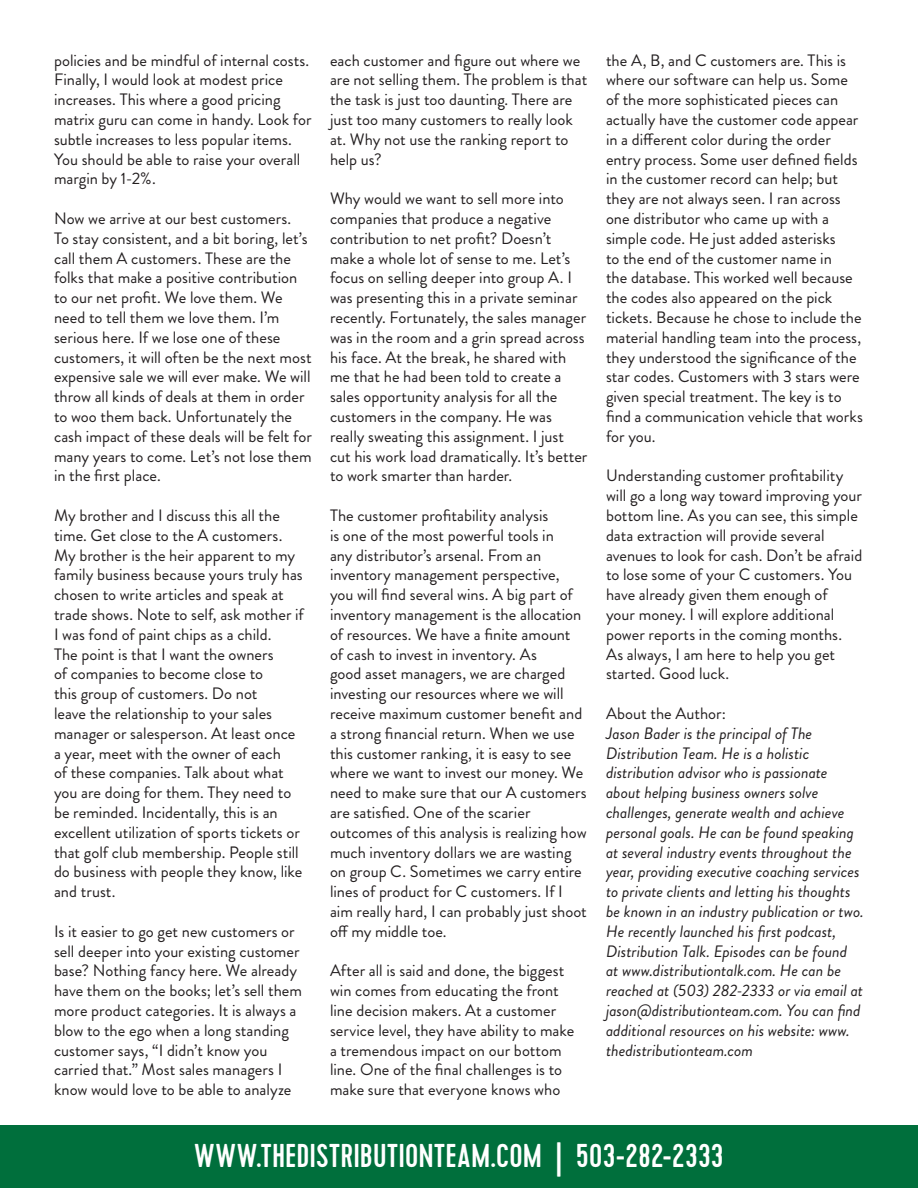
<style>
.page{position:relative;width:918px;height:1188px;background:#fff}
.page>*{position:absolute;margin:0;border:0;box-sizing:border-box;transform-origin:0 0}
.t1{font:500 33px "Cervo";letter-spacing:.005em;color:#fff}
.t2{font:16.5px/19.8px "Brandon Grotesque";color:#231f20}
.t3{font:italic 16.5px/19.8px "Brandon Grotesque";color:#231f20}
</style>
<div class="page">
<div style="left:0;top:1126px;width:918px;height:62px;background:#006f3c"></div>
<p class="t2" style="left:54px;top:50px;width:257px">policies and be mindful of internal costs.</p>
<p class="t2" style="left:54px;top:70px;width:259px">Finally, I would look at modest price increases. This where a good pricing matrix guru can come in handy. Look for subtle increases to less popular items.<br>You should be able to raise your overall margin by 1-2%.</p>
<p class="t2" style="left:54px;top:209px;width:260px">Now we arrive at our best customers.<br>To stay consistent, and a bit boring, let’s call them A customers. These are the folks that make a positive contribution to our net profit. We love them. We need to tell them we love them. I’m serious here. If we lose one of these customers, it will often be the next most expensive sale we will ever make. We will throw all kinds of deals at them in order to woo them back. Unfortunately the cash impact of these deals will be felt for many years to come. Let’s not lose them in the first place.</p>
<p class="t2" style="left:54px;top:506px;width:251px">My brother and I discuss this all the time. Get close to the A customers.<br>My brother is the heir apparent to my family business because yours truly has chosen to write articles and speak at trade shows. Note to self, ask mother if I was fond of paint chips as a child.</p>
<p class="t2" style="left:54px;top:644px;width:250px">The point is that I want the owners<br>of companies to become close to<br>this group of customers. Do not<br>leave the relationship to your sales manager or salesperson. At least once a year, meet with the owner of each<br>of these companies. Talk about what you are doing for them. They need to be reminded. Incidentally, this is an excellent utilization of sports tickets or that golf club membership. People still do business with people they know, like and trust.</p>
<p class="t2" style="left:54px;top:921px;width:250px">Is it easier to go get new customers or sell deeper into your existing customer base? Nothing fancy here. We already have them on the books; let’s sell them more product categories. It is always a blow to the ego when a long standing customer says, “I didn’t know you carried that.” Most sales managers I know would love to be able to analyze</p>
<p class="t2" style="left:330px;top:50px;width:259px">each customer and figure out where we are not selling them. The problem is that the task is just too daunting. There are just too many customers to really look at. Why not use the ranking report to help us?</p>
<p class="t2" style="left:330px;top:189px;width:259px">Why would we want to sell more into companies that produce a negative contribution to net profit? Doesn’t make a whole lot of sense to me. Let’s focus on selling deeper into group A. I was presenting this in a private seminar recently. Fortunately, the sales manager was in the room and a grin spread across his face. At the break, he shared with me that he had been told to create a sales opportunity analysis for all the customers in the company. He was really sweating this assignment. I just cut his work load dramatically. It’s better to work smarter than harder.</p>
<p class="t2" style="left:330px;top:506px;width:258px">The customer profitability analysis<br>is one of the most powerful tools in<br>any distributor’s arsenal. From an inventory management perspective, you will find several wins. A big part of inventory management is the allocation of resources. We have a finite amount of cash to invest in inventory. As<br>good asset managers, we are charged investing our resources where we will receive maximum customer benefit and a strong financial return. When we use this customer ranking, it is easy to see where we want to invest our money. We need to make sure that our A customers are satisfied. One of the scarier outcomes of this analysis is realizing how much inventory dollars we are wasting on group C. Sometimes we carry entire lines of product for C customers. If I aim really hard, I can probably just shoot off my middle toe.</p>
<p class="t2" style="left:330px;top:961px;width:246px">After all is said and done, the biggest win comes from educating the front line decision makers. At a customer service level, they have ability to make a tremendous impact on our bottom line. One of the final challenges is to make sure that everyone knows who</p>
<p class="t2" style="left:606px;top:50px;width:258px">the A, B, and C customers are. This is where our software can help us. Some of the more sophisticated pieces can actually have the customer code appear in a different color during the order entry process. Some user defined fields in the customer record can help; but they are not always seen. I ran across one distributor who came up with a simple code. He just added asterisks<br>to the end of the customer name in<br>the database. This worked well because the codes also appeared on the pick tickets. Because he chose to include the material handling team into the process, they understood the significance of the star codes. Customers with 3 stars were given special treatment. The key is to find a communication vehicle that works for you.</p>
<p class="t2" style="left:606px;top:466px;width:258px">Understanding customer profitability will go a long way toward improving your bottom line. As you can see, this simple data extraction will provide several avenues to look for cash. Don’t be afraid to lose some of your C customers. You have already given them enough of<br>your money. I will explore additional power reports in the coming months.<br>As always, I am here to help you get started. Good luck.</p>
<p class="t2" style="left:606px;top:704px;width:122px">About the Author:</p>
<p class="t3" style="left:606px;top:723px;width:259px">Jason Bader is the principal of The Distribution Team. He is a holistic distribution advisor who is passionate about helping business owners solve challenges, generate wealth and achieve personal goals. He can be found speaking at several industry events throughout the year, providing executive coaching services to private clients and letting his thoughts be known in an industry publication or two.<br>He recently launched his first podcast, Distribution Talk. Episodes can be found at www.distributiontalk.com. He can be reached at (503) 282-2333 or via email at jason@distributionteam.com. You can find additional resources on his website: www. thedistributionteam.com</p>
<p class="t1" style="left:194px;top:1137px;width:531px">WWW.THEDISTRIBUTIONTEAM.COM | 503-282-2333</p>
</div>
